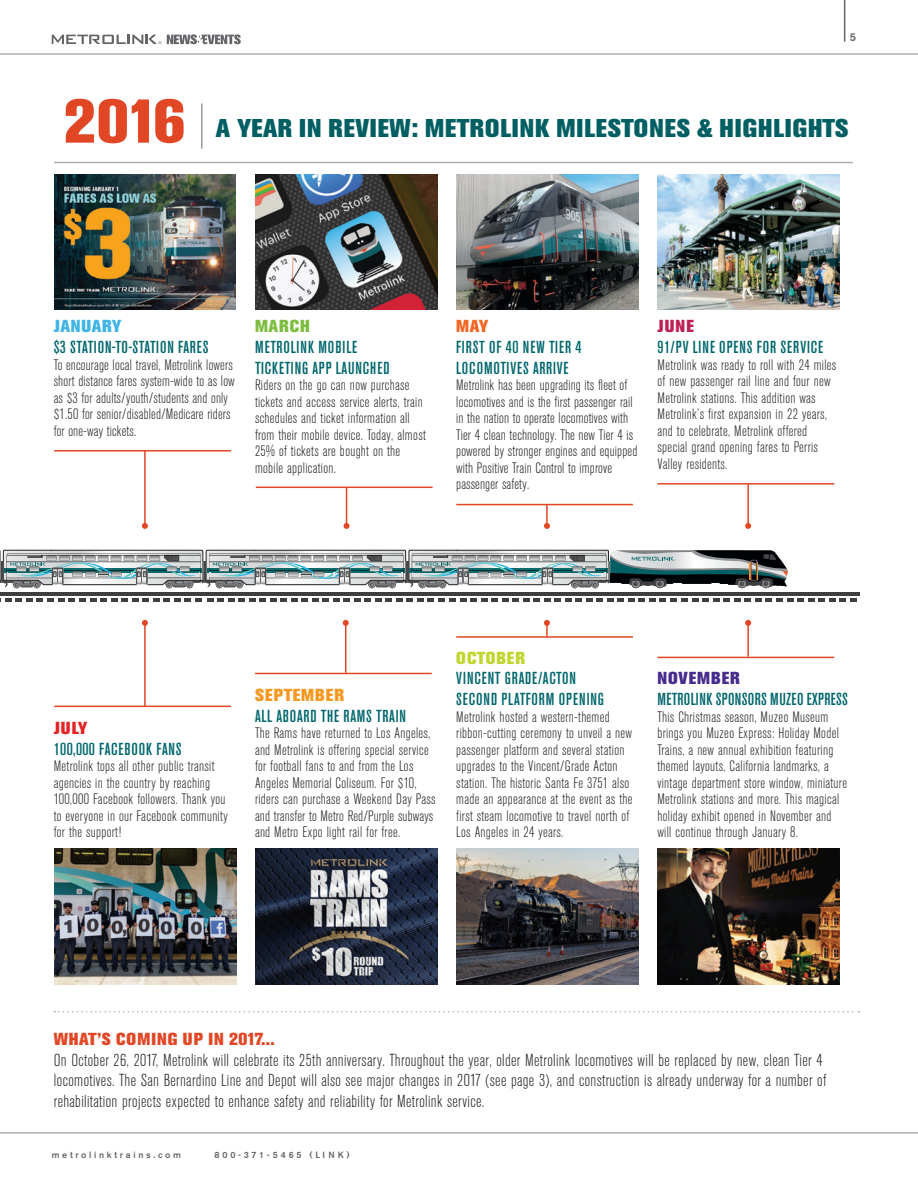
<style>
.page{position:relative;width:918px;height:1188px;background:#fff}
.page>*{position:absolute;margin:0;border:0;box-sizing:border-box;transform-origin:0 0}
.t1{font:800 25.5px "Akzidenz Grotesk BE";letter-spacing:.04em;color:#005f62}
.t2{font:300 condensed 17.25px/20.7px "Akzidenz Grotesk BE";letter-spacing:.02em;color:#231f20}
.t3{font:500 condensed 17.25px/20.7px "Akzidenz Grotesk BE";letter-spacing:.04em;color:#00676d}
.t4{font:500 condensed 17.25px/20.7px "Akzidenz Grotesk BE";letter-spacing:.02em;color:#00676d}
.t5{font:300 condensed 15px/16.5px "Akzidenz Grotesk BE";letter-spacing:.02em;color:#231f20}
.t6{font:500 11.25px "Akzidenz Grotesk BE";color:#646569}
.t7{font:500 9px "Akzidenz Grotesk BE";letter-spacing:.3em;color:#646569}
.t8{font:500 9px "Akzidenz Grotesk BE";letter-spacing:.32em;color:#646569}
.s1{font-size:61.2px;color:#e24725}
.s2{font-weight:800;font-stretch:normal;color:#3fb4e5}
.s3{font-weight:800;font-stretch:normal;color:#7fbd41}
.s4{font-weight:800;font-stretch:normal;color:#f36624}
.s5{font-weight:800;font-stretch:normal;color:#bc2154}
.s6{font-weight:800;font-stretch:normal;color:#e32525}
.s7{font-weight:800;font-stretch:normal;color:#f79820}
.s8{font-weight:800;font-stretch:normal;color:#c1d52f}
.s9{font-weight:800;font-stretch:normal;color:#462d8e}
.s10{font-weight:800;font-stretch:normal;color:#e24725}
</style>
<div class="page">
<hr style="left:0;top:53px;width:918px;height:2px;background:#aeafb3">
<hr style="left:0;top:1132px;width:918px;height:2px;background:#aeafb3">
<svg style="left:52px;top:35px;width:109px;height:9px"></svg>
<svg style="left:167px;top:34px;width:74px;height:10px"></svg>
<hr style="left:844px;top:0;width:1px;height:42px;background:#646569">
<svg style="left:54px;top:1011px;width:805px;height:1px"></svg>
<svg style="left:0;top:550px;width:788px;height:38px;background:#96a3a4"></svg>
<hr style="left:0;top:592px;width:859px;height:4px;background:#3e3e3f">
<svg style="left:207px;top:598px;width:237px;height:4px"></svg>
<svg style="left:450px;top:598px;width:406px;height:4px"></svg>
<svg style="left:0;top:598px;width:201px;height:4px"></svg>
<hr style="left:54px;top:450px;width:177px;height:2px;background:#e24725">
<hr style="left:54px;top:706px;width:177px;height:1px;background:#e24725">
<hr style="left:255px;top:673px;width:177px;height:1px;background:#e24725">
<hr style="left:456px;top:504px;width:177px;height:1px;background:#e24725">
<hr style="left:456px;top:636px;width:177px;height:2px;background:#e24725">
<hr style="left:657px;top:657px;width:177px;height:1px;background:#e24725">
<hr style="left:144px;top:450px;width:2px;height:76px;background:#e24725">
<svg style="left:142px;top:523px;width:6px;height:6px"></svg>
<hr style="left:144px;top:623px;width:2px;height:83px;background:#e24725">
<svg style="left:142px;top:620px;width:6px;height:6px"></svg>
<hr style="left:201px;top:103px;width:1px;height:45px;background:#999">
<hr style="left:345px;top:623px;width:1px;height:50px;background:#e24725">
<svg style="left:343px;top:620px;width:6px;height:6px"></svg>
<hr style="left:546px;top:504px;width:2px;height:22px;background:#e24725">
<svg style="left:544px;top:523px;width:6px;height:6px"></svg>
<svg style="left:544px;top:620px;width:6px;height:17px"></svg>
<hr style="left:657px;top:483px;width:177px;height:2px;background:#e24725">
<hr style="left:747px;top:484px;width:2px;height:42px;background:#e24725">
<svg style="left:745px;top:523px;width:6px;height:6px"></svg>
<hr style="left:256px;top:487px;width:177px;height:1px;background:#e24725">
<hr style="left:346px;top:487px;width:1px;height:39px;background:#e24725">
<svg style="left:344px;top:523px;width:6px;height:6px"></svg>
<hr style="left:747px;top:623px;width:2px;height:34px;background:#e24725">
<svg style="left:745px;top:620px;width:6px;height:6px"></svg>
<img style="left:54px;top:174px;width:182px;height:136px">
<img style="left:54px;top:848px;width:182px;height:136px">
<img style="left:255px;top:174px;width:182px;height:136px">
<img style="left:255px;top:848px;width:182px;height:136px">
<img style="left:456px;top:848px;width:183px;height:136px">
<img style="left:657px;top:848px;width:183px;height:136px">
<img style="left:456px;top:174px;width:182px;height:136px">
<img style="left:658px;top:174px;width:182px;height:136px">
<hr style="left:54px;top:162px;width:799px;height:1px;background:#aeafb3">
<p class="t6" style="left:850px;top:30px;width:8px">5</p>
<p class="t1" style="left:64px;top:113px;width:786px"><span class="s1">2016</span> A YEAR IN REVIEW: METROLINK MILESTONES &amp; HIGHLIGHTS</p>
<p class="t4" style="left:54px;top:316px;width:156px"><span class="s2">JANUARY<br></span>$3 STATION-TO-STATION FARES</p>
<p class="t5" style="left:54px;top:357px;width:183px">To encourage local travel, Metrolink lowers short distance fares system-wide to as low as $3 for adults/youth/students and only $1.50 for senior/disabled/Medicare riders for one-way tickets.</p>
<p class="t3" style="left:255px;top:316px;width:136px"><span class="s3">MARCH<br></span>METROLINK MOBILE<br>TICKETING APP LAUNCHED</p>
<p class="t5" style="left:255px;top:377px;width:172px">Riders on the go can now purchase tickets and access service alerts, train schedules and ticket information all from their mobile device. Today, almost 25% of tickets are bought on the mobile application.</p>
<p class="t3" style="left:456px;top:316px;width:127px"><span class="s4">MAY<br></span>FIRST OF 40 NEW TIER 4<br>LOCOMOTIVES ARRIVE</p>
<p class="t5" style="left:456px;top:377px;width:183px">Metrolink has been upgrading its fleet of locomotives and is the first passenger rail in the nation to operate locomotives with Tier 4 clean technology. The new Tier 4 is powered by stronger engines and equipped with Positive Train Control to improve passenger safety.</p>
<p class="t3" style="left:658px;top:316px;width:167px"><span class="s5">JUNE<br></span>91/PV LINE OPENS FOR SERVICE</p>
<p class="t5" style="left:658px;top:357px;width:180px">Metrolink was ready to roll with 24 miles of new passenger rail line and four new Metrolink stations. This addition was Metrolink’s first expansion in 22 years, and to celebrate, Metrolink offered special grand opening fares to Perris Valley residents.</p>
<p class="t3" style="left:54px;top:718px;width:129px"><span class="s6">JULY<br></span>100,000 FACEBOOK FANS</p>
<p class="t5" style="left:54px;top:758px;width:176px">Metrolink tops all other public transit agencies in the country by reaching 100,000 Facebook followers. Thank you to everyone in our Facebook community for the support!</p>
<p class="t3" style="left:255px;top:685px;width:153px"><span class="s7">SEPTEMBER<br></span>ALL ABOARD THE RAMS TRAIN</p>
<p class="t5" style="left:255px;top:725px;width:182px">The Rams have returned to Los Angeles, and Metrolink is offering special service for football fans to and from the Los Angeles Memorial Coliseum. For $10, riders can purchase a Weekend Day Pass and transfer to Metro Red/Purple subways and Metro Expo light rail for free.</p>
<p class="t3" style="left:456px;top:648px;width:149px"><span class="s8">OCTOBER<br></span>VINCENT GRADE/ACTON<br>SECOND PLATFORM OPENING</p>
<p class="t5" style="left:456px;top:709px;width:178px">Metrolink hosted a western-themed ribbon-cutting ceremony to unveil a new passenger platform and several station upgrades to the Vincent/Grade Acton station. The historic Santa Fe 3751 also made an appearance at the event as the first steam locomotive to travel north of Los Angeles in 24 years.</p>
<p class="t4" style="left:657px;top:668px;width:192px"><span class="s9">NOVEMBER<br></span>METROLINK SPONSORS MUZEO EXPRESS</p>
<p class="t5" style="left:657px;top:709px;width:191px">This Christmas season, Muzeo Museum brings you Muzeo Express: Holiday Model Trains, a new annual exhibition featuring themed layouts, California landmarks, a vintage department store window, miniature Metrolink stations and more. This magical holiday exhibit opened in November and will continue through January 8.</p>
<p class="t2" style="left:54px;top:1029px;width:774px"><span class="s10">WHAT’S COMING UP IN 2017...<br></span>On October 26, 2017, Metrolink will celebrate its 25th anniversary. Throughout the year, older Metrolink locomotives will be replaced by new, clean Tier 4 locomotives. The San Bernardino Line and Depot will also see major changes in 2017 (see page 3), and construction is already underway for a number of rehabilitation projects expected to enhance safety and reliability for Metrolink service.</p>
<p class="t7" style="left:52px;top:1150px;width:131px">metrolinktrains.com</p>
<p class="t8" style="left:215px;top:1150px;width:137px">800-371-5465 (LINK)</p>
</div>
